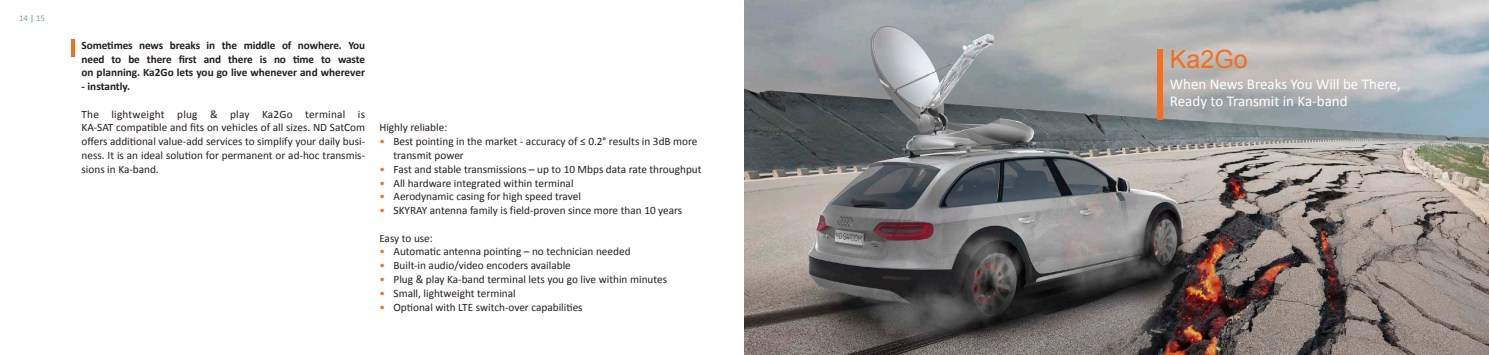
<style>
.page{position:relative;width:1489px;height:355px;background:#fff}
.page>*{position:absolute;margin:0;border:0;box-sizing:border-box;transform-origin:0 0}
.t1{font:25px "Arial";color:#f36e21}
.t2{font:15px/17.5px "Calibri";color:#fff}
.t3{font:11.25px/13.8px "Calibri";color:#231f20;text-align:justify}
.t4{font:700 11.25px/13.8px "Calibri";color:#231f20;text-align:justify}
.t5{font:8.75px "Calibri";color:#939598}
.s1{color:#0099da}
.s2{color:#f37022}
</style>
<div class="page">
<img style="left:744px;top:0;width:744px;height:354px">
<div style="left:1157px;top:49px;width:5px;height:71px;background:#f36e21"></div>
<hr style="left:71px;top:39px;width:3px;height:17px;background:#f36e21">
<p class="t5" style="left:19px;top:13px;width:27px">14 <span class="s1">|</span> 15</p>
<p class="t4" style="left:81px;top:38px;width:285px">Sometimes news breaks in the middle of nowhere. You need to be there first and there is no time to waste on planning. Ka2Go lets you go live whenever and wherever</p>
<p class="t4" style="left:81px;top:79px;width:50px">- instantly.</p>
<p class="t3" style="left:81px;top:107px;width:285px">The lightweight plug &amp; play Ka2Go terminal is KA-SAT compatible and fits on vehicles of all sizes. ND SatCom offers additional value-add services to simplify your daily busi&shy;ness. It is an ideal solution for permanent or ad-hoc transmis&shy;sions in Ka-band.</p>
<p class="t3" style="left:379px;top:121px;width:70px">Highly reliable:</p>
<p class="t3" style="left:393px;top:134px;width:305px;text-indent:-14px"><span class="s2">•</span> Best pointing in the market - accuracy of ≤ 0.2° results in 3dB more transmit power</p>
<p class="t3" style="left:379px;top:162px;width:324px"><span class="s2">•</span> Fast and stable transmissions – up to 10 Mbps data rate throughput</p>
<p class="t3" style="left:379px;top:176px;width:196px"><span class="s2">•</span> All hardware integrated within terminal</p>
<p class="t3" style="left:379px;top:189px;width:203px"><span class="s2">•</span> Aerodynamic casing for high speed travel</p>
<p class="t3" style="left:379px;top:203px;width:304px"><span class="s2">•</span> SKYRAY antenna family is field-proven since more than 10 years</p>
<p class="t3" style="left:379px;top:231px;width:55px">Easy to use:</p>
<p class="t3" style="left:379px;top:244px;width:253px"><span class="s2">•</span> Automatic antenna pointing – no technician needed</p>
<p class="t3" style="left:379px;top:258px;width:193px"><span class="s2">•</span> Built-in audio/video encoders available</p>
<p class="t3" style="left:379px;top:272px;width:289px"><span class="s2">•</span> Plug &amp; play Ka-band terminal lets you go live within minutes</p>
<p class="t3" style="left:379px;top:286px;width:138px"><span class="s2">•</span> Small, lightweight terminal</p>
<p class="t3" style="left:379px;top:299px;width:205px"><span class="s2">•</span> Optional with LTE switch-over capabilities</p>
<h1 class="t1" style="left:1169px;top:42px;width:79px">Ka2Go</h1>
<h2 class="t2" style="left:1169px;top:75px;width:232px">When News Breaks You Will be There,<br>Ready to Transmit in Ka-band</h2>
</div>
